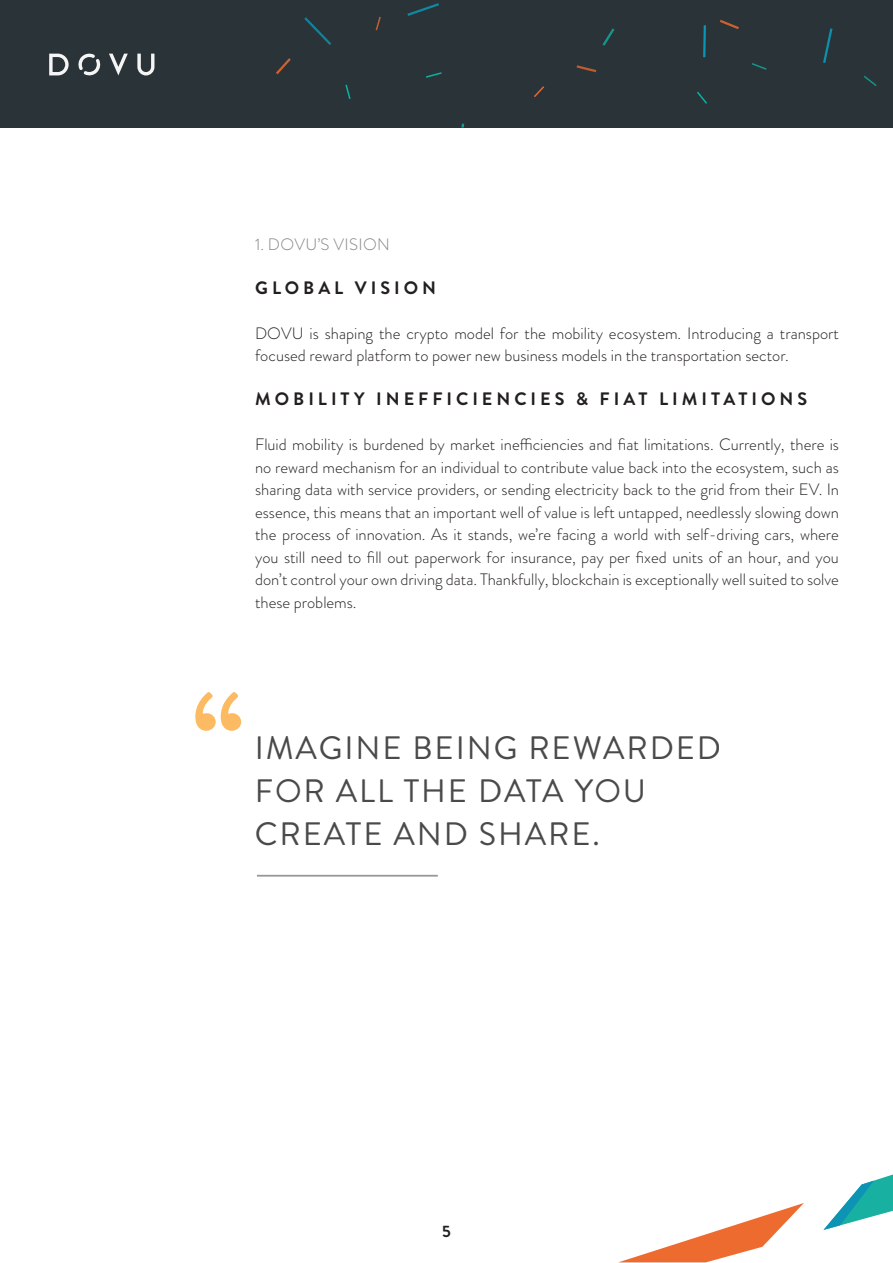
<style>
.page{position:relative;width:893px;height:1263px;background:#fff}
.page>*{position:absolute;margin:0;border:0;box-sizing:border-box;transform-origin:0 0}
.t1{font:32.4px/43.2px "Brandon Grotesque";letter-spacing:.06em;color:#4a4a4a}
.Heading_Style{font:700 18px "Brandon Grotesque";letter-spacing:.22em;color:#231f20}
.t2{font:300 16.5px/22.5px "Brandon Grotesque";color:#231f20}
.Paragraph_Style_1{font:300 16.5px "Brandon Grotesque";letter-spacing:.02em;color:#808285}
.t3{font:700 16.5px "Brandon Grotesque";color:#231f20}
</style>
<div class="page">
<div style="left:0;top:0;width:893px;height:128px;background:#293338"></div>
<svg style="left:823px;top:28px;width:9px;height:35px"></svg>
<svg style="left:703px;top:25px;width:3px;height:32px"></svg>
<svg style="left:407px;top:3px;width:32px;height:13px"></svg>
<svg style="left:304px;top:17px;width:27px;height:28px"></svg>
<svg style="left:864px;top:76px;width:13px;height:10px"></svg>
<svg style="left:752px;top:63px;width:14px;height:7px"></svg>
<svg style="left:697px;top:92px;width:10px;height:12px"></svg>
<svg style="left:602px;top:28px;width:12px;height:18px"></svg>
<svg style="left:461px;top:124px;width:3px;height:4px"></svg>
<svg style="left:426px;top:72px;width:16px;height:6px"></svg>
<svg style="left:345px;top:85px;width:6px;height:14px"></svg>
<svg style="left:720px;top:20px;width:19px;height:9px"></svg>
<svg style="left:577px;top:65px;width:19px;height:7px"></svg>
<svg style="left:534px;top:86px;width:10px;height:11px"></svg>
<svg style="left:376px;top:17px;width:5px;height:13px"></svg>
<svg style="left:276px;top:58px;width:15px;height:16px"></svg>
<svg style="left:49px;top:54px;width:20px;height:21px"></svg>
<svg style="left:109px;top:54px;width:19px;height:21px"></svg>
<svg style="left:137px;top:54px;width:17px;height:21px"></svg>
<svg style="left:78px;top:54px;width:23px;height:22px"></svg>
<svg style="left:823px;top:1174px;width:70px;height:56px"></svg>
<svg style="left:619px;top:1203px;width:185px;height:59px"></svg>
<svg style="left:195px;top:692px;width:46px;height:39px"></svg>
<hr style="left:258px;top:875px;width:179px;height:2px;background:#979797">
<p class="Paragraph_Style_1" style="left:255px;top:233px;width:136px">1. DOVU’S VISION</p>
<p class="Heading_Style" style="left:255px;top:275px;width:182px">GLOBAL VISION</p>
<p class="t2" style="left:255px;top:322px;width:585px">DOVU is shaping the crypto model for the mobility ecosystem. Introducing a transport focused reward platform to power new business models in the transportation sector.</p>
<p class="Heading_Style" style="left:255px;top:387px;width:553px">MOBILITY INEFFICIENCIES &amp; FIAT LIMITATIONS</p>
<p class="t2" style="left:255px;top:434px;width:585px;text-align:justify">Fluid mobility is burdened by market inefficiencies and fiat limitations. Currently, there is no reward mechanism for an individual to contribute value back into the ecosystem, such as sharing data with service providers, or sending electricity back to the grid from their EV. In essence, this means that an important well of value is left untapped, needlessly slowing down the process of innovation. As it stands, we’re facing a world with self-driving cars, where you still need to fill out paperwork for insurance, pay per fixed units of an hour, and you don’t control your own driving data. Thankfully, blockchain is exceptionally well suited to solve these problems.</p>
<p class="t1" style="left:255px;top:727px;width:468px">IMAGINE BEING REWARDED<br>FOR ALL THE DATA YOU<br>CREATE AND SHARE.</p>
<p class="t3" style="left:442px;top:1220px;width:10px">5</p>
</div>
